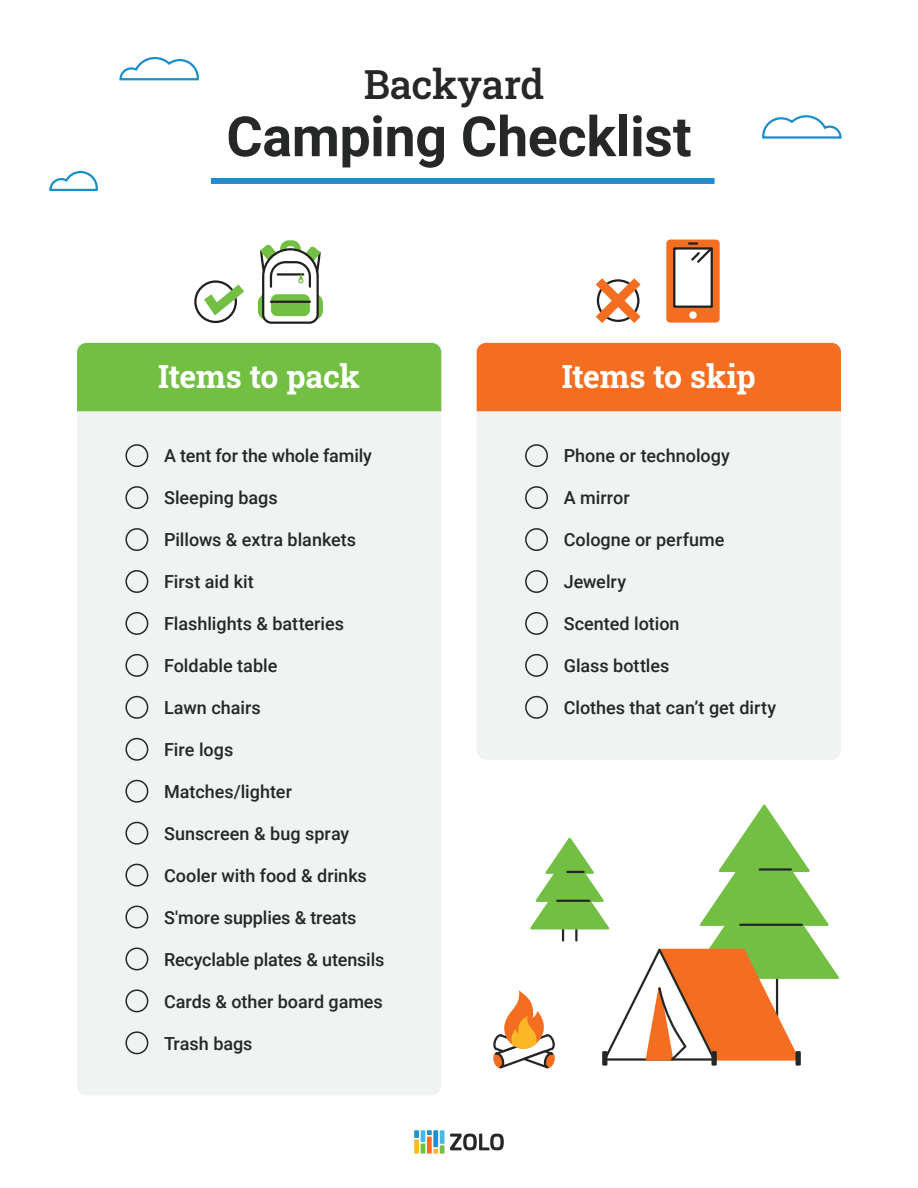
<style>
.page{position:relative;width:918px;height:1188px;background:#fff}
.page>*{position:absolute;margin:0;border:0;box-sizing:border-box;transform-origin:0 0}
.t1{font:700 55.5px "Roboto";letter-spacing:-.005em;color:#262727}
.t2{font:500 40.05px "Roboto Slab";letter-spacing:-.005em;color:#262727}
.t3{font:700 31.8px "Roboto Slab";letter-spacing:-.01em;color:#fff}
.t4{font:500 18px "Roboto";color:#262727}
</style>
<div class="page">
<svg style="left:450px;top:1134px;width:54px;height:16px"></svg>
<div style="left:427px;top:1137px;width:5px;height:17px;background:#f36f24"></div>
<svg style="left:427px;top:1130px;width:5px;height:5px"></svg>
<svg style="left:433px;top:1149px;width:5px;height:5px"></svg>
<div style="left:433px;top:1130px;width:5px;height:17px;background:#218ecd"></div>
<hr style="left:421px;top:1130px;width:4px;height:12px;background:#49b7e4">
<svg style="left:421px;top:1143px;width:4px;height:11px"></svg>
<div style="left:414px;top:1140px;width:5px;height:14px;background:#fcb725"></div>
<div style="left:414px;top:1130px;width:5px;height:8px;background:#218ecd"></div>
<div style="left:440px;top:1145px;width:5px;height:9px;background:#73bf43"></div>
<div style="left:440px;top:1130px;width:5px;height:14px;background:#49b7e4"></div>
<div style="left:77px;top:411px;width:364px;height:684px;background:#f1f3f3"></div>
<div style="left:125px;top:444px;width:23px;height:23px;border:2px solid #262727;border-radius:50%"></div>
<div style="left:125px;top:486px;width:23px;height:23px;border:2px solid #262727;border-radius:50%"></div>
<div style="left:125px;top:528px;width:23px;height:23px;border:2px solid #262727;border-radius:50%"></div>
<div style="left:125px;top:570px;width:23px;height:23px;border:2px solid #262727;border-radius:50%"></div>
<div style="left:125px;top:612px;width:23px;height:23px;border:2px solid #262727;border-radius:50%"></div>
<div style="left:125px;top:654px;width:23px;height:23px;border:2px solid #262727;border-radius:50%"></div>
<div style="left:125px;top:696px;width:23px;height:23px;border:2px solid #262727;border-radius:50%"></div>
<div style="left:125px;top:738px;width:23px;height:23px;border:2px solid #262727;border-radius:50%"></div>
<div style="left:125px;top:780px;width:23px;height:23px;border:2px solid #262727;border-radius:50%"></div>
<div style="left:125px;top:822px;width:23px;height:23px;border:2px solid #262727;border-radius:50%"></div>
<div style="left:125px;top:864px;width:23px;height:23px;border:2px solid #262727;border-radius:50%"></div>
<div style="left:125px;top:906px;width:23px;height:23px;border:2px solid #262727;border-radius:50%"></div>
<div style="left:125px;top:948px;width:23px;height:22px;border:2px solid #262727;border-radius:50%"></div>
<div style="left:125px;top:989px;width:23px;height:23px;border:2px solid #262727;border-radius:50%"></div>
<div style="left:125px;top:1031px;width:23px;height:23px;border:2px solid #262727;border-radius:50%"></div>
<div style="left:77px;top:343px;width:364px;height:68px;background:#72bf44"></div>
<svg style="left:258px;top:294px;width:65px;height:26px"></svg>
<div style="left:194px;top:280px;width:43px;height:43px;border:2px solid #231f20;border-radius:50%"></div>
<svg style="left:195px;top:240px;width:127px;height:84px"></svg>
<div style="left:477px;top:411px;width:364px;height:349px;background:#f1f3f3"></div>
<div style="left:525px;top:444px;width:23px;height:23px;border:2px solid #262727;border-radius:50%"></div>
<div style="left:525px;top:486px;width:23px;height:23px;border:2px solid #262727;border-radius:50%"></div>
<div style="left:525px;top:528px;width:23px;height:23px;border:2px solid #262727;border-radius:50%"></div>
<div style="left:525px;top:570px;width:23px;height:23px;border:2px solid #262727;border-radius:50%"></div>
<div style="left:525px;top:612px;width:23px;height:23px;border:2px solid #262727;border-radius:50%"></div>
<div style="left:525px;top:654px;width:23px;height:23px;border:2px solid #262727;border-radius:50%"></div>
<div style="left:525px;top:696px;width:23px;height:23px;border:2px solid #262727;border-radius:50%"></div>
<div style="left:477px;top:343px;width:364px;height:68px;background:#f36e21"></div>
<svg style="left:595px;top:278px;width:46px;height:45px"></svg>
<div style="left:666px;top:240px;width:54px;height:83px;background:#f36e21;border-radius:4px"></div>
<div style="left:673px;top:247px;width:40px;height:61px;background:#fff;border:2px solid #231f20"></div>
<div style="left:689px;top:311px;width:8px;height:8px;background:#fff;border-radius:50%"></div>
<svg style="left:689px;top:242px;width:24px;height:23px"></svg>
<div style="left:211px;top:178px;width:504px;height:6px;background:#1f8dcd"></div>
<svg style="left:762px;top:115px;width:80px;height:24px"></svg>
<svg style="left:119px;top:56px;width:80px;height:25px"></svg>
<svg style="left:49px;top:170px;width:49px;height:22px"></svg>
<svg style="left:493px;top:804px;width:346px;height:265px"></svg>
<h2 class="t2" style="left:364px;top:57px;width:182px">Backyard</h2>
<h1 class="t1" style="left:226px;top:98px;width:467px">Camping Checklist</h1>
<h3 class="t3" style="left:158px;top:355px;width:203px">Items to pack</h3>
<p class="t4" style="left:164px;top:443px;width:209px">A tent for the whole family</p>
<p class="t4" style="left:164px;top:485px;width:115px">Sleeping bags</p>
<p class="t4" style="left:164px;top:527px;width:194px">Pillows &amp; extra blankets</p>
<p class="t4" style="left:164px;top:569px;width:91px">First aid kit</p>
<p class="t4" style="left:164px;top:611px;width:181px">Flashlights &amp; batteries</p>
<p class="t4" style="left:164px;top:653px;width:115px">Foldable table</p>
<p class="t4" style="left:164px;top:695px;width:98px">Lawn chairs</p>
<p class="t4" style="left:164px;top:737px;width:71px">Fire logs</p>
<p class="t4" style="left:164px;top:779px;width:130px">Matches/lighter</p>
<p class="t4" style="left:164px;top:821px;width:187px">Sunscreen &amp; bug spray</p>
<p class="t4" style="left:164px;top:863px;width:204px">Cooler with food &amp; drinks</p>
<p class="t4" style="left:164px;top:905px;width:194px">S'more supplies &amp; treats</p>
<p class="t4" style="left:164px;top:947px;width:222px">Recyclable plates &amp; utensils</p>
<p class="t4" style="left:164px;top:989px;width:220px">Cards &amp; other board games</p>
<p class="t4" style="left:164px;top:1031px;width:90px">Trash bags</p>
<h3 class="t3" style="left:562px;top:355px;width:195px">Items to skip</h3>
<p class="t4" style="left:564px;top:443px;width:168px">Phone or technology</p>
<p class="t4" style="left:564px;top:485px;width:67px">A mirror</p>
<p class="t4" style="left:564px;top:527px;width:162px">Cologne or perfume</p>
<p class="t4" style="left:564px;top:569px;width:64px">Jewelry</p>
<p class="t4" style="left:564px;top:611px;width:117px">Scented lotion</p>
<p class="t4" style="left:564px;top:653px;width:107px">Glass bottles</p>
<p class="t4" style="left:564px;top:695px;width:214px">Clothes that can’t get dirty</p>
</div>
